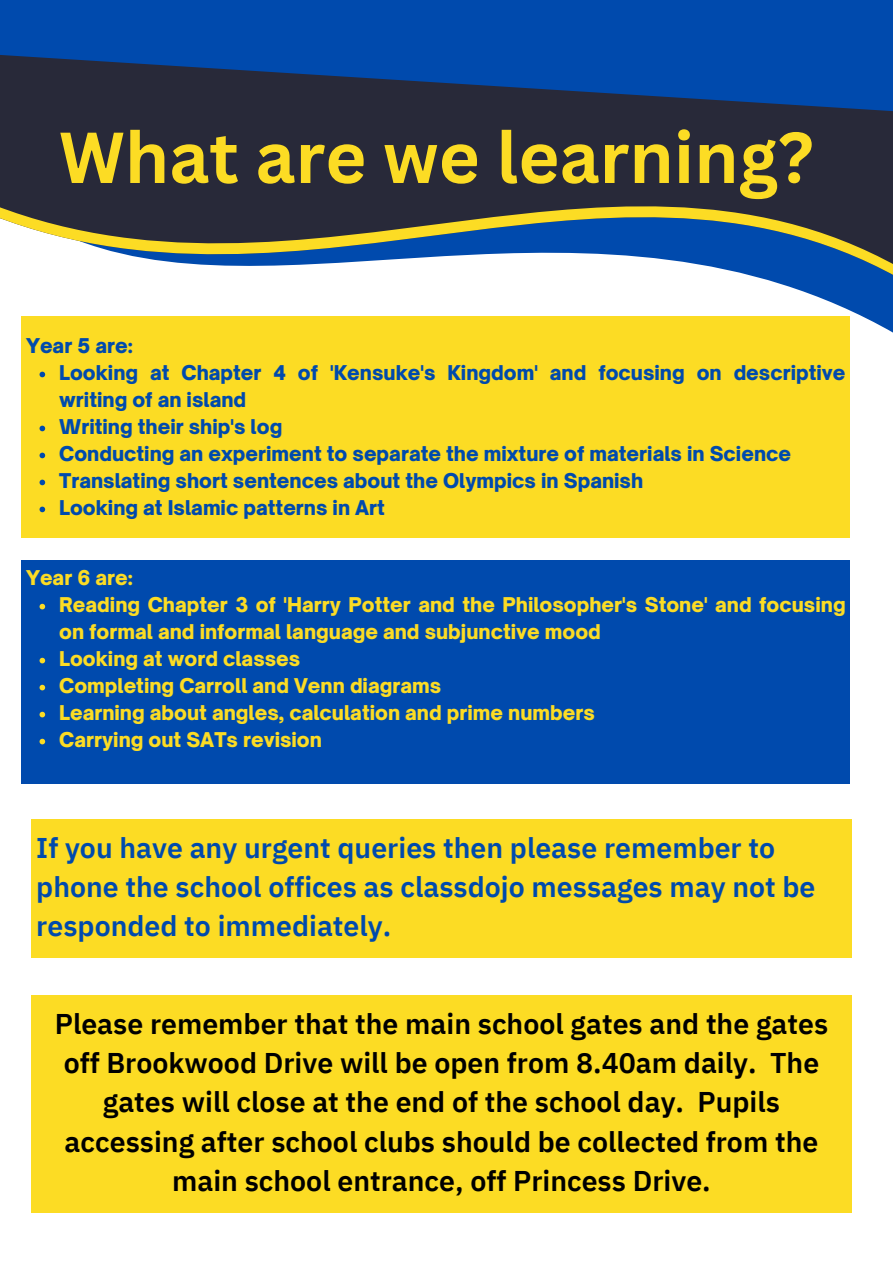
<style>
.page{position:relative;width:893px;height:1264px;background:#fff}
.page>*{position:absolute;margin:0;border:0;box-sizing:border-box;transform-origin:0 0}
.t1{font:700 70.5px "Canva Sans";color:#fcdc24}
.t2{font:600 28.5px/39.3px "IBM Plex Sans Thai";color:#000;text-align:center}
.t3{font:600 28.5px/39.3px "IBM Plex Sans Thai";color:#004aad}
.t4{font:900 19.5px/27px "Open Sauce One";color:#004aad}
.t5{font:900 19.5px/27px "Open Sauce One";color:#fcdc24}
</style>
<div class="page">
<div style="left:0;top:0;width:892px;height:134px;background:#004aad"></div>
<svg style="left:0;top:55px;width:892px;height:332px;fill:#282939"></svg>
<div style="left:22px;top:316px;width:828px;height:222px;background:#fcdc24"></div>
<svg style="left:40px;top:372px;width:5px;height:5px"></svg>
<svg style="left:40px;top:425px;width:5px;height:6px"></svg>
<svg style="left:40px;top:452px;width:5px;height:6px"></svg>
<svg style="left:40px;top:479px;width:5px;height:6px"></svg>
<svg style="left:40px;top:506px;width:5px;height:6px"></svg>
<div style="left:22px;top:560px;width:828px;height:224px;background:#004aad"></div>
<svg style="left:40px;top:604px;width:5px;height:5px"></svg>
<svg style="left:40px;top:657px;width:5px;height:6px"></svg>
<svg style="left:40px;top:684px;width:5px;height:6px"></svg>
<svg style="left:40px;top:711px;width:5px;height:6px"></svg>
<svg style="left:40px;top:738px;width:5px;height:6px"></svg>
<div style="left:32px;top:819px;width:819px;height:138px;background:#fcdc24"></div>
<div style="left:32px;top:995px;width:819px;height:217px;background:#fcdc24"></div>
<h1 class="t1" style="left:59px;top:108px;width:756px">What are we learning?</h1>
<p class="t4" style="left:26px;top:331px;width:108px">Year 5 are:</p>
<p class="t4" style="left:59px;top:358px;width:787px">Looking at Chapter 4 of 'Kensuke's Kingdom' and focusing on descriptive writing of an island<br>Writing their ship's log<br>Conducting an experiment to separate the mixture of materials in Science Translating short sentences about the Olympics in Spanish<br>Looking at Islamic patterns in Art</p>
<p class="t5" style="left:26px;top:563px;width:108px">Year 6 are:</p>
<p class="t5" style="left:59px;top:590px;width:788px">Reading Chapter 3 of 'Harry Potter and the Philosopher's Stone' and focusing on formal and informal language and subjunctive mood<br>Looking at word classes<br>Completing Carroll and Venn diagrams<br>Learning about angles, calculation and prime numbers<br>Carrying out SATs revision</p>
<h2 class="t3" style="left:36px;top:828px;width:780px">If you have any urgent queries then please remember to phone the school offices as classdojo messages may not be responded to immediately.</h2>
<p class="t2" style="left:55px;top:1004px;width:775px">Please remember that the main school gates and the gates off Brookwood Drive will be open from 8.40am daily. The gates will close at the end of the school day. Pupils accessing after school clubs should be collected from the main school entrance, off Princess Drive.</p>
</div>
